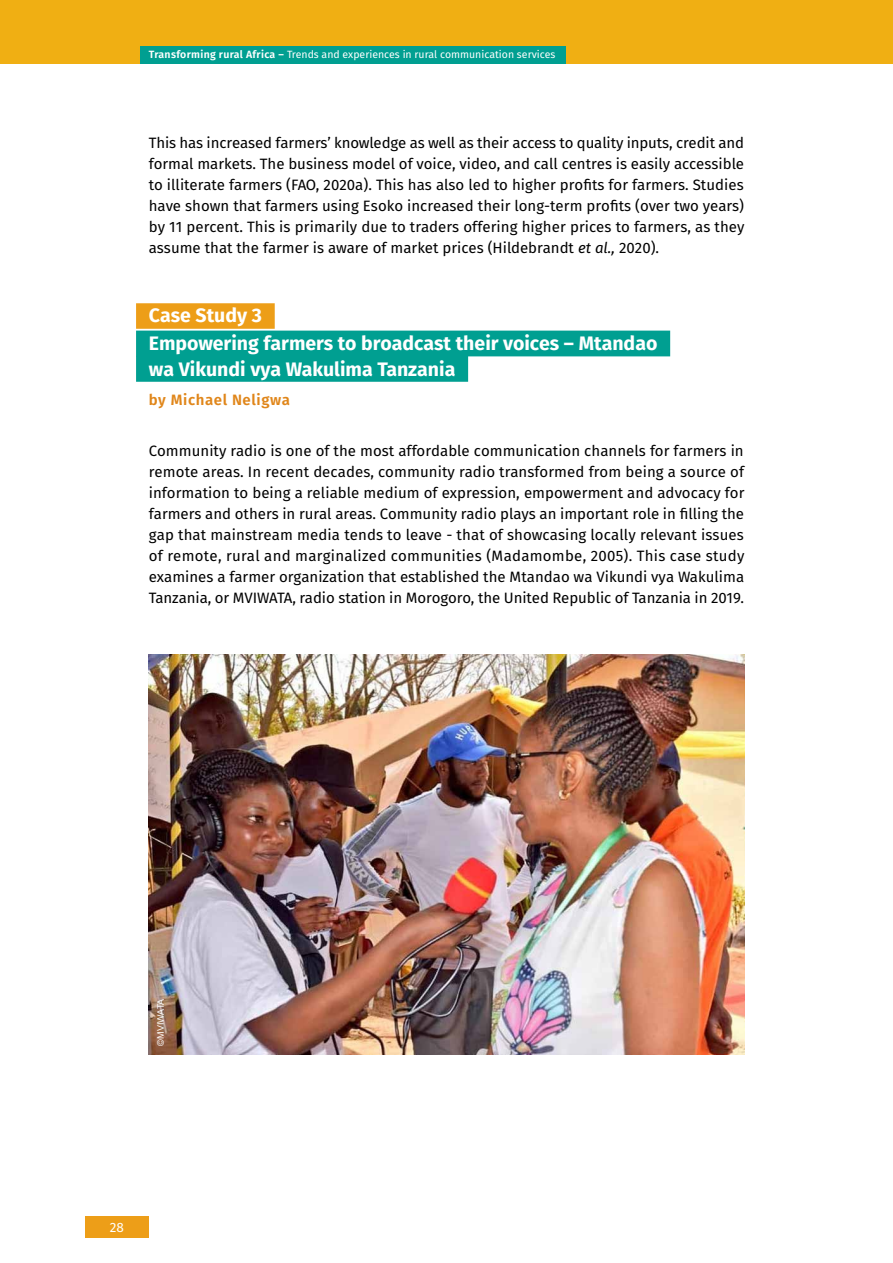
<style>
.page{position:relative;width:893px;height:1263px;background:#fff}
.page>*{position:absolute;margin:0;border:0;box-sizing:border-box;transform-origin:0 0}
.t1{font:700 19.5px/27.6px "Fira Sans";color:#fff}
.t2{font:15px/21px "Fira Sans";letter-spacing:-.005em;color:#000;text-align:justify}
.t3{font:600 15px "Fira Sans";letter-spacing:.04em;color:#e0861a}
.t4{font:13.5px "Fira Sans";color:#fff}
.t5{font:10.5px "Fira Sans";color:#fff}
.t6{font:9px "Arial";letter-spacing:-.02em;color:#fff}
.s1{font-weight:600}
.s2{font-style:italic}
</style>
<div class="page">
<div style="left:85px;top:1216px;width:64px;height:21px;background:#ed9e18"></div>
<div style="left:0;top:0;width:893px;height:64px;background:#f0af13"></div>
<div style="left:140px;top:46px;width:426px;height:18px;background:#009f91"></div>
<div style="left:136px;top:303px;width:139px;height:26px;background:#ed9e18"></div>
<div style="left:136px;top:331px;width:534px;height:25px;background:#009f91"></div>
<div style="left:136px;top:356px;width:332px;height:26px;background:#009f91"></div>
<img style="left:149px;top:655px;width:596px;height:399px">
<p class="t5" style="left:149px;top:47px;width:408px"><span class="s1">Transforming rural Africa –</span> Trends and experiences in rural communication services</p>
<p class="t2" style="left:149px;top:132px;width:597px">This has increased farmers’ knowledge as well as their access to quality inputs, credit and formal markets. The business model of voice, video, and call centres is easily accessible to illiterate farmers (FAO, 2020a). This has also led to higher profits for farmers. Studies have shown that farmers using Esoko increased their long-term profits (over two years) by 11 percent. This is primarily due to traders offering higher prices to farmers, as they assume that the farmer is aware of market prices (Hildebrandt <span class="s2">et al.,</span> 2020).</p>
<h1 class="t1" style="left:149px;top:302px;width:510px">Case Study 3<br>Empowering farmers to broadcast their voices – Mtandao</h1>
<h1 class="t1" style="left:149px;top:355px;width:308px">wa Vikundi vya Wakulima Tanzania</h1>
<p class="t3" style="left:149px;top:387px;width:143px">by Michael Neligwa</p>
<p class="t2" style="left:149px;top:440px;width:597px">Community radio is one of the most affordable communication channels for farmers in remote areas. In recent decades, community radio transformed from being a source of information to being a reliable medium of expression, empowerment and advocacy for farmers and others in rural areas. Community radio plays an important role in filling the gap that mainstream media tends to leave - that of showcasing locally relevant issues of remote, rural and marginalized communities (Madamombe, 2005). This case study examines a farmer organization that established the Mtandao wa Vikundi vya Wakulima Tanzania, or MVIWATA, radio station in Morogoro, the United Republic of Tanzania in 2019.</p>
<p class="t6" style="left:155px;top:1046px;width:49px;rotate:-90deg">©MVIWATA</p>
<p class="t4" style="left:110px;top:1217px;width:16px">28</p>
</div>
